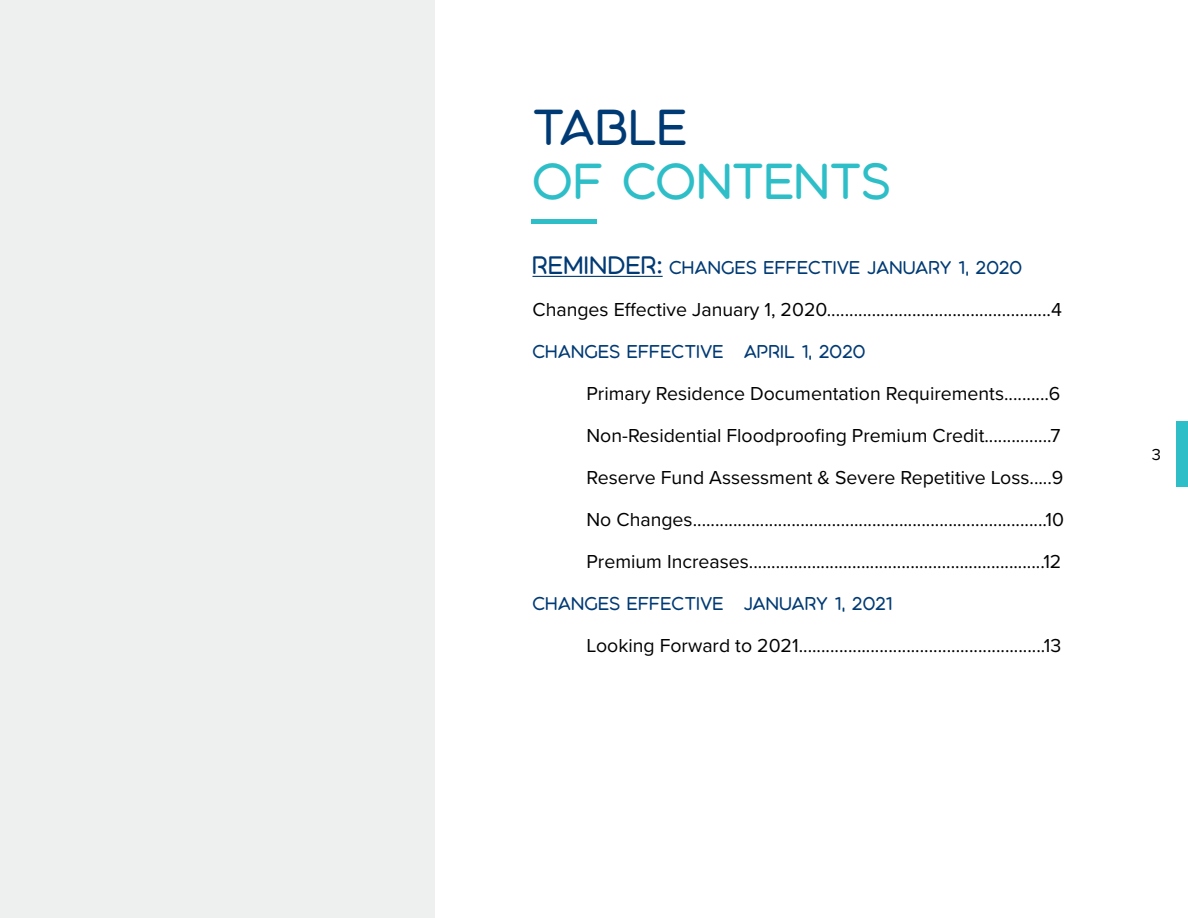
<style>
.page{position:relative;width:1188px;height:918px;background:#fff}
.page>*{position:absolute;margin:0;border:0;box-sizing:border-box;transform-origin:0 0}
.t1{font:45px "Aquatico";letter-spacing:.015em;color:#2ebec7}
.t2{font:45px "Aquatico";letter-spacing:.015em;color:#003a74}
.t3{font:19.5px/42px "Proxima Nova";color:#000}
.t4{font:16.5px "Aquatico";letter-spacing:.025em;color:#003a74}
.t5{font:16.5px "Proxima Nova";color:#000}
.s1{font-size:22.5px}
</style>
<div class="page">
<div style="left:0;top:0;width:435px;height:918px;background:#edf0ef"></div>
<div style="left:1176px;top:422px;width:12px;height:65px;background:#2ebec7"></div>
<hr style="left:532px;top:276px;width:131px;height:1px;background:#003a74">
<hr style="left:531px;top:220px;width:66px;height:4px;background:#2ebec7">
<h1 class="t2" style="left:532px;top:104px;width:157px">TABLE</h1>
<h1 class="t1" style="left:532px;top:158px;width:360px">OF CONTENTS</h1>
<p class="t4" style="left:532px;top:259px;width:491px"><span class="s1">REMINDER:</span> CHANGES EFFECTIVE JANUARY 1, 2020</p>
<p class="t3" style="left:532px;top:288px;width:531px">Changes Effective January 1, 2020..................................................4</p>
<p class="t4" style="left:532px;top:343px;width:334px">CHANGES EFFECTIVE APRIL 1, 2020</p>
<p class="t3" style="left:586px;top:372px;width:479px">Primary Residence Documentation Requirements..........6<br>Non-Residential Floodproofing Premium Credit...............7<br>Reserve Fund Assessment &amp; Severe Repetitive Loss.....9<br>No Changes...............................................................................10<br>Premium Increases..................................................................12</p>
<p class="t4" style="left:532px;top:595px;width:361px">CHANGES EFFECTIVE JANUARY 1, 2021</p>
<p class="t3" style="left:586px;top:624px;width:476px">Looking Forward to 2021.......................................................13</p>
<p class="t5" style="left:1152px;top:442px;width:11px">3</p>
</div>
